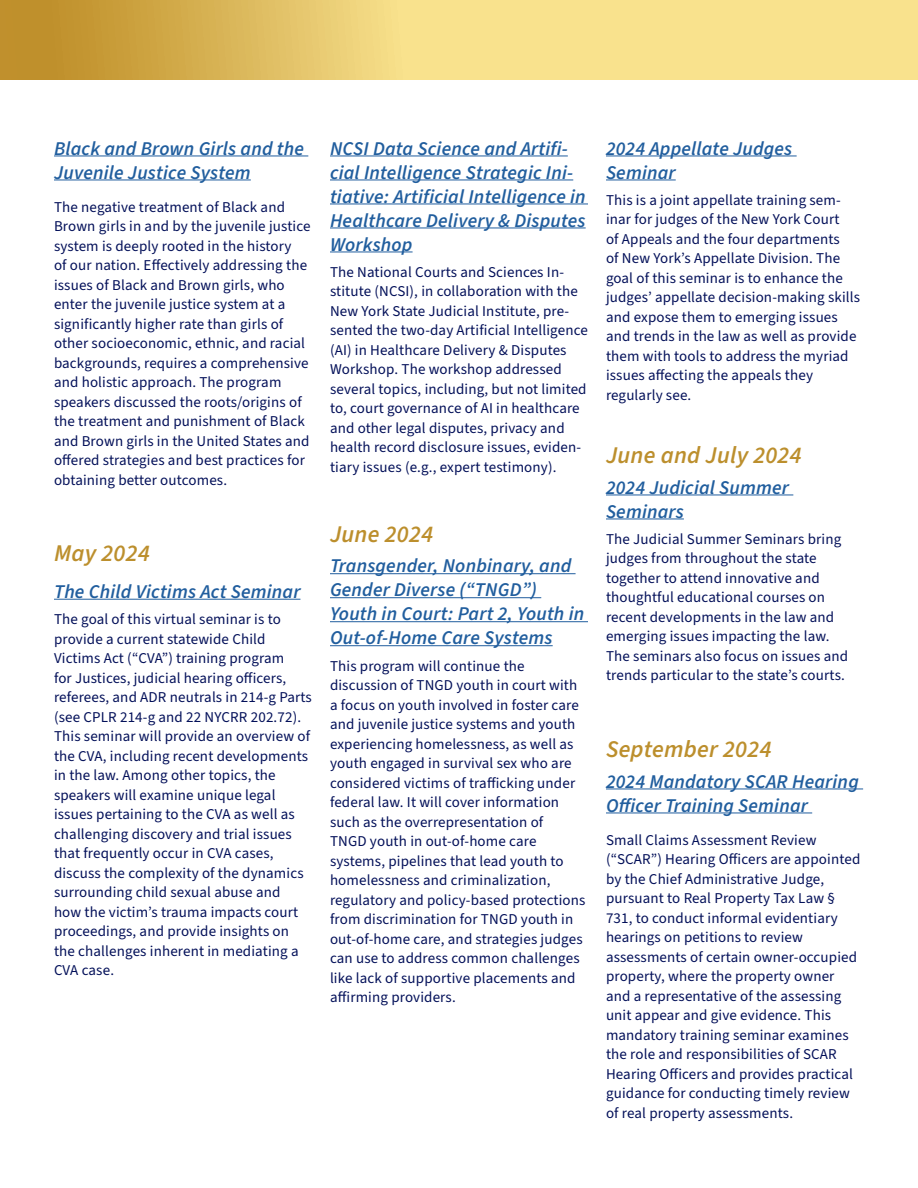
<style>
.page{position:relative;width:918px;height:1188px;background:#fff}
.page>*{position:absolute;margin:0;border:0;box-sizing:border-box;transform-origin:0 0}
.t1{font:italic 600 24px "Source Sans 3";letter-spacing:.01em;color:#bc8f2d}
.t2{font:italic 600 19.5px/24px "Source Sans 3";letter-spacing:.01em;color:#215e9e}
.t3{font:15px/19.5px "Source Sans 3";letter-spacing:.01em;color:#031059}
</style>
<div class="page">
<svg style="left:0;top:0;width:918px;height:80px;background:#e9cb72"></svg>
<hr style="left:54px;top:155px;width:254px;height:1px;background:#215e9e">
<hr style="left:54px;top:179px;width:197px;height:1px;background:#215e9e">
<hr style="left:54px;top:599px;width:246px;height:1px;background:#215e9e">
<hr style="left:330px;top:155px;width:238px;height:1px;background:#215e9e">
<hr style="left:330px;top:179px;width:243px;height:1px;background:#215e9e">
<hr style="left:330px;top:203px;width:258px;height:1px;background:#215e9e">
<hr style="left:330px;top:227px;width:256px;height:1px;background:#215e9e">
<hr style="left:330px;top:251px;width:83px;height:1px;background:#215e9e">
<hr style="left:330px;top:573px;width:246px;height:1px;background:#215e9e">
<hr style="left:330px;top:597px;width:211px;height:1px;background:#215e9e">
<hr style="left:330px;top:621px;width:258px;height:1px;background:#215e9e">
<hr style="left:330px;top:645px;width:223px;height:1px;background:#215e9e">
<hr style="left:606px;top:155px;width:191px;height:1px;background:#215e9e">
<hr style="left:606px;top:179px;width:70px;height:1px;background:#215e9e">
<hr style="left:606px;top:494px;width:187px;height:1px;background:#215e9e">
<hr style="left:606px;top:518px;width:78px;height:1px;background:#215e9e">
<hr style="left:606px;top:788px;width:257px;height:1px;background:#215e9e">
<hr style="left:606px;top:812px;width:206px;height:1px;background:#215e9e">
<h2 class="t2" style="left:54px;top:136px;width:252px">Black and Brown Girls and the<br>Juvenile Justice System</h2>
<p class="t3" style="left:54px;top:197px;width:258px">The negative treatment of Black and Brown girls in and by the juvenile justice system is deeply rooted in the history<br>of our nation. Effectively addressing the issues of Black and Brown girls, who enter the juvenile justice system at a significantly higher rate than girls of other socioeconomic, ethnic, and racial backgrounds, requires a comprehensive and holistic approach. The program speakers discussed the roots/origins of the treatment and punishment of Black and Brown girls in the United States and offered strategies and best practices for obtaining better outcomes.</p>
<h1 class="t1" style="left:54px;top:538px;width:97px">May 2024</h1>
<h2 class="t2" style="left:54px;top:579px;width:248px">The Child Victims Act Seminar</h2>
<p class="t3" style="left:54px;top:610px;width:259px">The goal of this virtual seminar is to provide a current statewide Child Victims Act (“CVA”) training program<br>for Justices, judicial hearing officers, referees, and ADR neutrals in 214-g Parts (see CPLR 214-g and 22 NYCRR 202.72).<br>This seminar will provide an overview of the CVA, including recent developments in the law. Among other topics, the speakers will examine unique legal issues pertaining to the CVA as well as challenging discovery and trial issues that frequently occur in CVA cases, discuss the complexity of the dynamics surrounding child sexual abuse and<br>how the victim’s trauma impacts court proceedings, and provide insights on the challenges inherent in mediating a CVA case.</p>
<h2 class="t2" style="left:330px;top:136px;width:257px">NCSI Data Science and Artifi&shy;cial Intelligence Strategic Ini&shy;tiative: Artificial Intelligence in<br>Healthcare Delivery &amp; Disputes<br>Workshop</h2>
<p class="t3" style="left:330px;top:263px;width:259px">The National Courts and Sciences In&shy;stitute (NCSI), in collaboration with the New York State Judicial Institute, pre&shy;sented the two-day Artificial Intelligence (AI) in Healthcare Delivery &amp; Disputes Workshop. The workshop addressed several topics, including, but not limited to, court governance of AI in healthcare and other legal disputes, privacy and health record disclosure issues, eviden&shy;tiary issues (e.g., expert testimony).</p>
<h1 class="t1" style="left:330px;top:518px;width:104px">June 2024</h1>
<h2 class="t2" style="left:330px;top:554px;width:256px">Transgender, Nonbinary, and<br>Gender Diverse (“TNGD”)<br>Youth in Court: Part 2, Youth in<br>Out-of-Home Care Systems</h2>
<p class="t3" style="left:330px;top:656px;width:257px">This program will continue the discussion of TNGD youth in court with a focus on youth involved in foster care and juvenile justice systems and youth experiencing homelessness, as well as youth engaged in survival sex who are considered victims of trafficking under federal law. It will cover information such as the overrepresentation of<br>TNGD youth in out-of-home care systems, pipelines that lead youth to homelessness and criminalization, regulatory and policy-based protections from discrimination for TNGD youth in out-of-home care, and strategies judges can use to address common challenges like lack of supportive placements and affirming providers.</p>
<h2 class="t2" style="left:606px;top:136px;width:188px">2024 Appellate Judges<br>Seminar</h2>
<p class="t3" style="left:606px;top:191px;width:256px">This is a joint appellate training sem&shy;inar for judges of the New York Court<br>of Appeals and the four departments<br>of New York’s Appellate Division. The goal of this seminar is to enhance the judges’ appellate decision-making skills and expose them to emerging issues and trends in the law as well as provide them with tools to address the myriad issues affecting the appeals they regularly see.</p>
<h1 class="t1" style="left:606px;top:439px;width:197px">June and July 2024</h1>
<h2 class="t2" style="left:606px;top:475px;width:185px">2024 Judicial Summer<br>Seminars</h2>
<p class="t3" style="left:606px;top:530px;width:244px">The Judicial Summer Seminars bring judges from throughout the state together to attend innovative and thoughtful educational courses on recent developments in the law and emerging issues impacting the law.<br>The seminars also focus on issues and trends particular to the state’s courts.</p>
<h1 class="t1" style="left:606px;top:733px;width:167px">September 2024</h1>
<h2 class="t2" style="left:606px;top:769px;width:254px">2024 Mandatory SCAR Hearing<br>Officer Training Seminar</h2>
<p class="t3" style="left:606px;top:830px;width:256px">Small Claims Assessment Review (“SCAR”) Hearing Officers are appointed by the Chief Administrative Judge, pursuant to Real Property Tax Law § 731, to conduct informal evidentiary hearings on petitions to review assessments of certain owner-occupied property, where the property owner and a representative of the assessing unit appear and give evidence. This mandatory training seminar examines the role and responsibilities of SCAR Hearing Officers and provides practical guidance for conducting timely review of real property assessments.</p>
</div>
